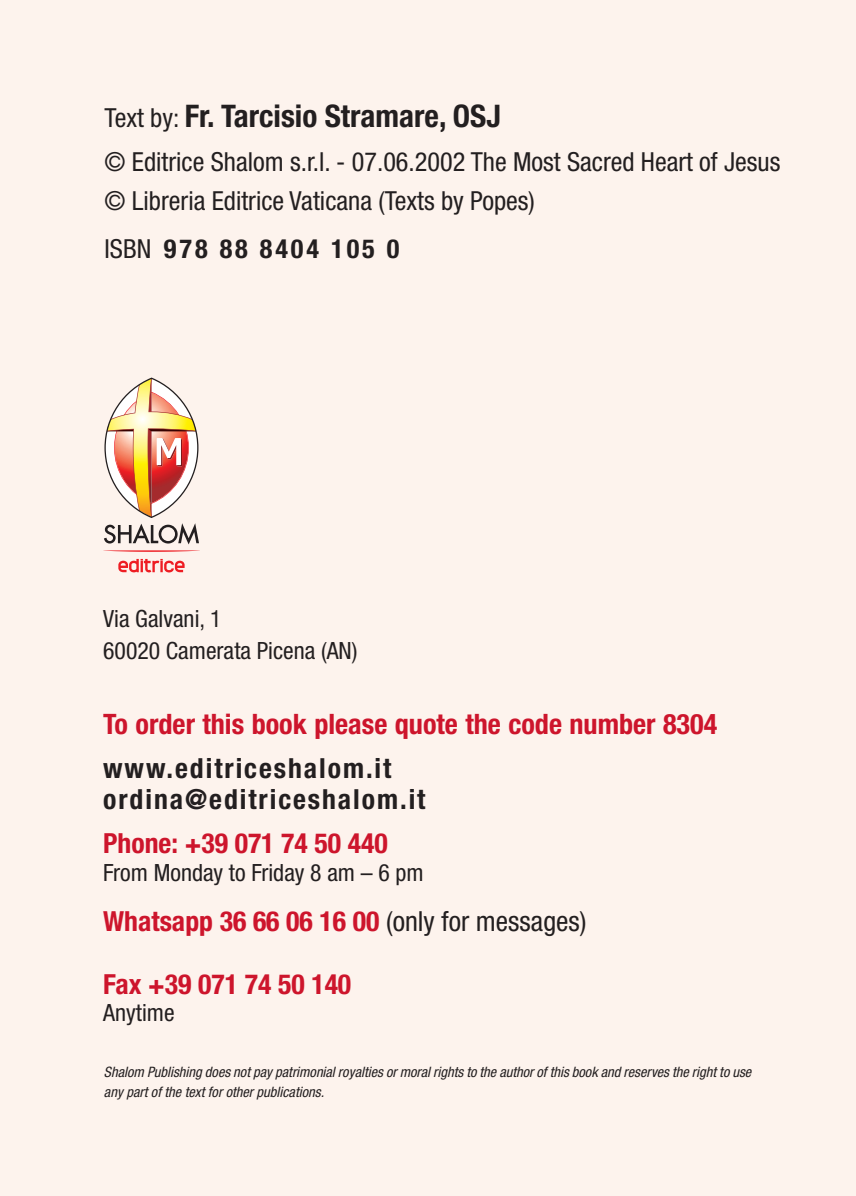
<style>
.page{position:relative;width:856px;height:1196px;background:#fff}
.page>*{position:absolute;margin:0;border:0;box-sizing:border-box;transform-origin:0 0}
.t1{font:700 condensed 31.2px "Helvetica Neue LT Std";color:#231f20}
.t2{font:700 condensed 28.2px "Helvetica Neue LT Std";color:#cd152c}
.t3{font:700 condensed 27.6px "Helvetica Neue LT Std";color:#cd152c}
.t4{font:700 condensed 27.6px/31.8px "Helvetica Neue LT Std";letter-spacing:.07em;color:#231f20}
.t5{font:condensed 26.4px/39px "Helvetica Neue LT Std";color:#231f20}
.t6{font:700 condensed 26.4px "Helvetica Neue LT Std";letter-spacing:.11em;color:#231f20}
.t7{font:condensed 23.7px/31.8px "Helvetica Neue LT Std";color:#231f20}
.t8{font:italic condensed 14.4px/19.2px "Helvetica Neue LT Std";color:#231f20}
.s1{font-weight:400;font-size:26.4px}
.s2{font-weight:400}
.s3{font-weight:400;color:#231f20}
</style>
<div class="page">
<div style="left:0;top:0;width:853px;height:1196px;background:#fdf3ed"></div>
<hr style="left:853px;top:0;width:2px;height:1196px;background:#fdf3ed">
<svg style="left:104px;top:377px;width:95px;height:167px"></svg>
<svg style="left:118px;top:559px;width:66px;height:13px"></svg>
<svg style="left:103px;top:550px;width:97px;height:2px"></svg>
<h1 class="t1" style="left:105px;top:97px;width:397px"><span class="s1">Text by:</span> Fr. Tarcisio Stramare, OSJ</h1>
<h3 class="t5" style="left:105px;top:142px;width:677px">© Editrice Shalom s.r.l. - 07.06.2002 The Most Sacred Heart of Jesus © Libreria Editrice Vaticana (Texts by Popes)</h3>
<h3 class="t6" style="left:105px;top:233px;width:296px"><span class="s2">ISBN</span> 978 88 8404 105 0</h3>
<h3 class="t7" style="left:103px;top:603px;width:256px">Via Galvani, 1<br>60020 Camerata Picena (AN)</h3>
<h2 class="t2" style="left:103px;top:706px;width:615px">To order this book please quote the code number 8304</h2>
<h3 class="t4" style="left:103px;top:751px;width:324px">www.editriceshalom.it ordina@editriceshalom.it</h3>
<h3 class="t3" style="left:103px;top:827px;width:286px">Phone: +39 071 74 50 440</h3>
<h3 class="t7" style="left:103px;top:856px;width:322px">From Monday to Friday 8 am – 6 pm</h3>
<h3 class="t3" style="left:103px;top:904px;width:484px">Whatsapp 36 66 06 16 00 <span class="s3">(only for messages)</span></h3>
<h3 class="t3" style="left:103px;top:967px;width:249px">Fax +39 071 74 50 140</h3>
<h3 class="t7" style="left:103px;top:997px;width:73px">Anytime</h3>
<p class="t8" style="left:104px;top:1063px;width:648px">Shalom Publishing does not pay patrimonial royalties or moral rights to the author of this book and reserves the right to use any part of the text for other publications.</p>
</div>
